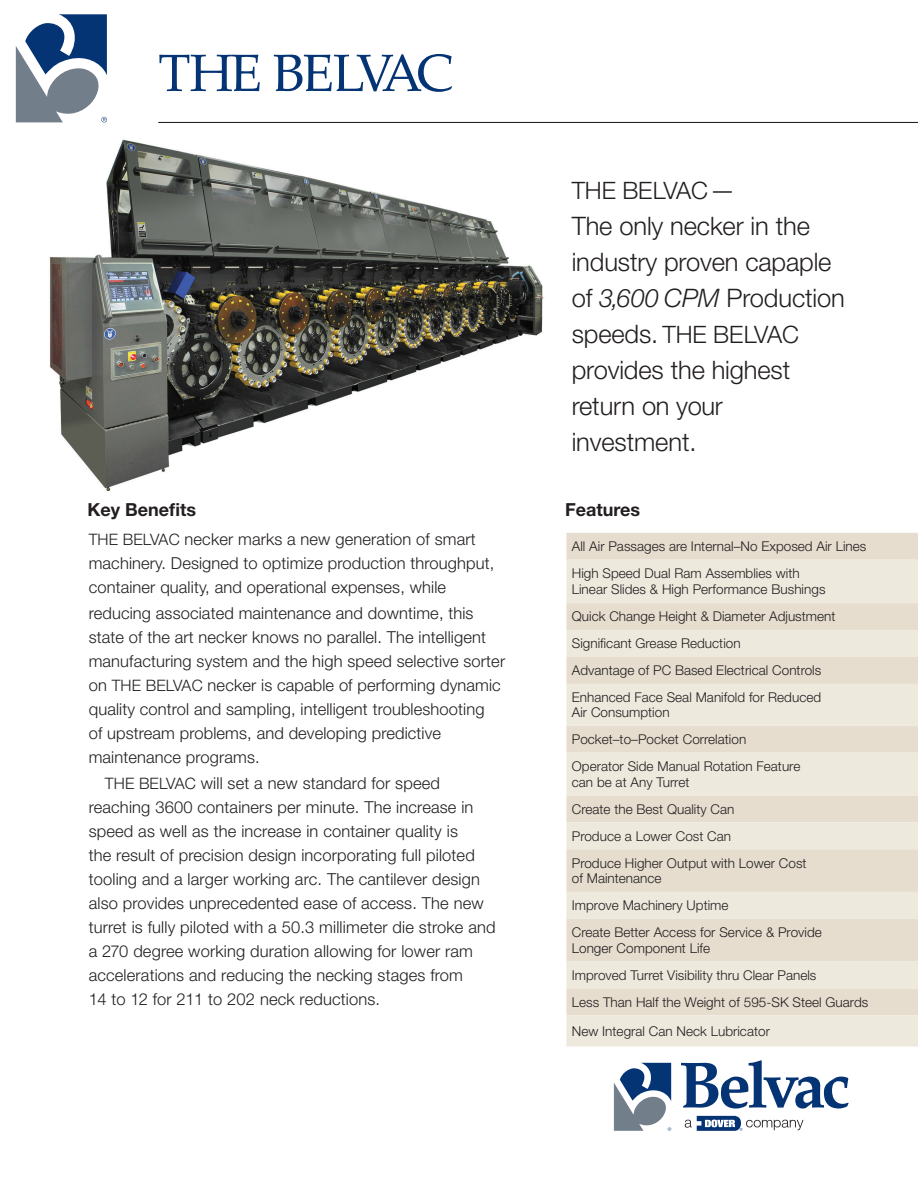
<style>
.page{position:relative;width:918px;height:1188px;background:#fff}
.page>*{position:absolute;margin:0;border:0;box-sizing:border-box;transform-origin:0 0}
.t1{font:52.5px "Palatino Linotype";letter-spacing:-.06em;color:#053474}
.t2{font:300 25.5px/36px "Helvetica Neue LT Std";letter-spacing:-.005em;color:#231f20}
.t3{font:300 24px "Helvetica Neue LT Std";letter-spacing:-.005em;color:#231f20}
.t4{font:700 18px "Helvetica Neue LT Std";color:#231f20}
.t5{font:300 16.5px/24px "Helvetica Neue LT Std";letter-spacing:.01em;color:#231f20}
.t6{font:300 13.5px/26.8px "Helvetica Neue LT Std";letter-spacing:.005em;color:#231f20}
.s1{font-size:25.5px}
.s2{font-style:italic}
.s3{font-size:15.75px}
</style>
<div class="page">
<div style="left:566px;top:533px;width:352px;height:27px;background:#e6ddcf"></div>
<svg style="left:566px;top:560px;width:352px;height:487px;background:#eae3d6"></svg>
<img style="left:50px;top:139px;width:494px;height:352px">
<svg style="left:681px;top:1060px;width:168px;height:49px"></svg>
<svg style="left:685px;top:1116px;width:119px;height:15px"></svg>
<svg style="left:614px;top:1063px;width:57px;height:68px"></svg>
<svg style="left:16px;top:14px;width:91px;height:108px"></svg>
<hr style="left:158px;top:122px;width:760px;height:1px;background:#231f20">
<h1 class="t1" style="left:158px;top:36px;width:297px">THE BELVAC</h1>
<h3 class="t3" style="left:572px;top:176px;width:165px">THE BELVAC <span class="s1">—</span></h3>
<h2 class="t2" style="left:572px;top:207px;width:275px">The only necker in the industry proven capaple of <span class="s2">3,600 CPM</span> Production</h2>
<h3 class="t3" style="left:572px;top:320px;width:229px"><span class="s1">speeds.</span> THE BELVAC</h3>
<h2 class="t2" style="left:572px;top:351px;width:220px">provides the highest return on your investment.</h2>
<p class="t4" style="left:87px;top:499px;width:110px">Key Benefits</p>
<p class="t4" style="left:565px;top:499px;width:77px">Features</p>
<p class="t6" style="left:572px;top:533px;width:296px">All Air Passages are Internal–No Exposed Air Lines<br>High Speed Dual Ram Assemblies with</p>
<p class="t6" style="left:572px;top:576px;width:265px">Linear Slides &amp; High Performance Bushings Quick Change Height &amp; Diameter Adjustment Significant Grease Reduction<br>Advantage of PC Based Electrical Controls Enhanced Face Seal Manifold for Reduced</p>
<p class="t6" style="left:572px;top:699px;width:230px">Air Consumption<br>Pocket–to–Pocket Correlation<br>Operator Side Manual Rotation Feature</p>
<p class="t6" style="left:572px;top:768px;width:236px">can be at Any Turret<br>Create the Best Quality Can<br>Produce a Lower Cost Can<br>Produce Higher Output with Lower Cost</p>
<p class="t6" style="left:572px;top:865px;width:252px">of Maintenance<br>Improve Machinery Uptime<br>Create Better Access for Service &amp; Provide</p>
<p class="t6" style="left:572px;top:934px;width:298px">Longer Component Life<br>Improved Turret Visibility thru Clear Panels<br>Less Than Half the Weight of 595-SK Steel Guards</p>
<p class="t6" style="left:572px;top:1017px;width:200px">New Integral Can Neck Lubricator</p>
<p class="t5" style="left:89px;top:526px;width:407px"><span class="s3">THE BELVAC</span> necker marks a new generation of smart machinery. Designed to optimize production throughput, container quality, and operational expenses, while</p>
<p class="t5" style="left:89px;top:601px;width:418px">reducing associated maintenance and downtime, this state of the art necker knows no parallel. The intelligent manufacturing system and the high speed selective sorter on <span class="s3">THE BELVAC</span> necker is capable of performing dynamic quality control and sampling, intelligent troubleshooting<br>of upstream problems, and developing predictive maintenance programs.</p>
<p class="t5" style="left:89px;top:771px;width:408px;text-indent:16px"><span class="s3">THE BELVAC</span> will set a new standard for speed reaching 3600 containers per minute. The increase in speed as well as the increase in container quality is<br>the result of precision design incorporating full piloted tooling and a larger working arc. The cantilever design also provides unprecedented ease of access. The new turret is fully piloted with a 50.3 millimeter die stroke and a 270 degree working duration allowing for lower ram accelerations and reducing the necking stages from<br>14 to 12 for 211 to 202 neck reductions.</p>
</div>
